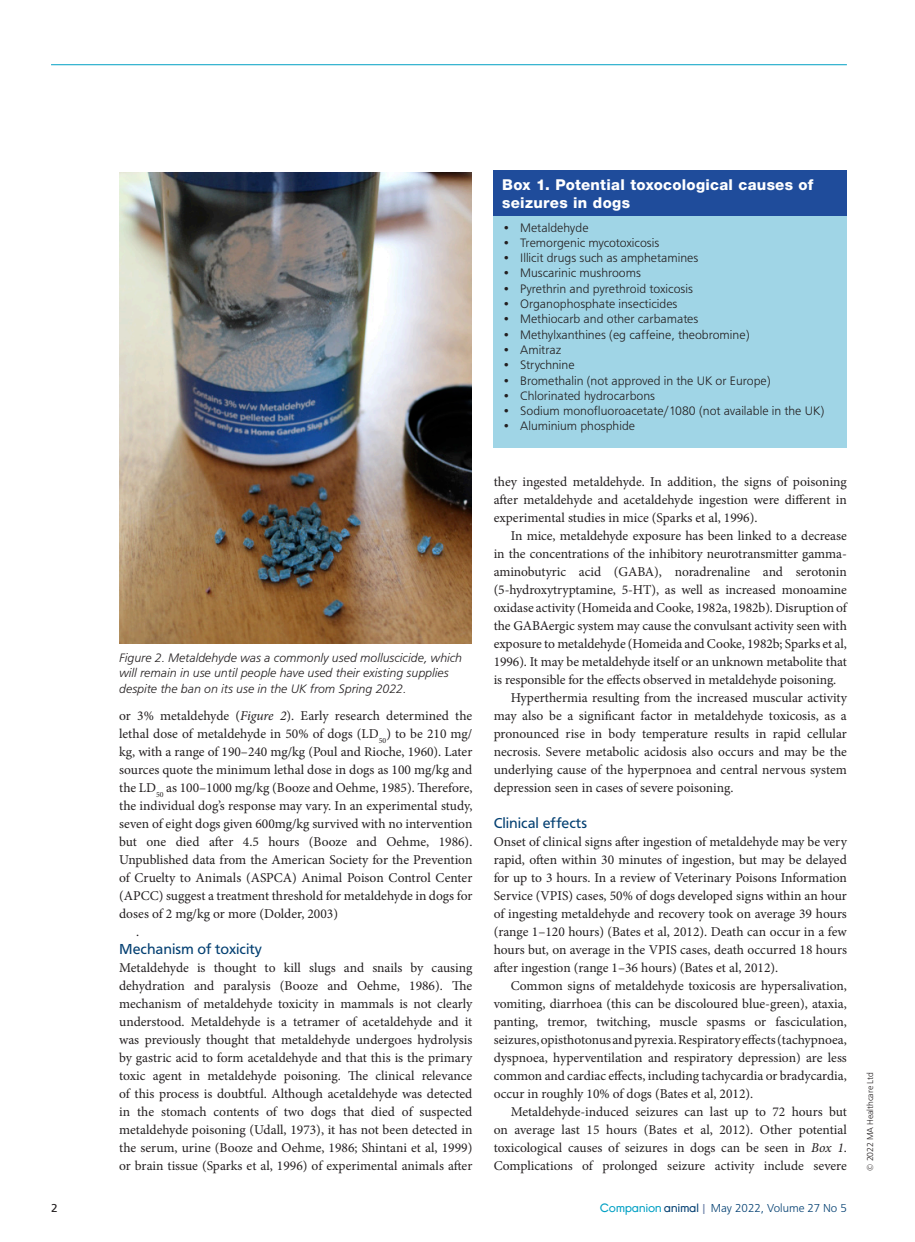
<style>
.page{position:relative;width:915px;height:1242px;background:#fff}
.page>*{position:absolute;margin:0;border:0;box-sizing:border-box;transform-origin:0 0}
.box_title{font:800 15px/18px "Helvetica Neue LT Std";letter-spacing:.02em;color:#fff}
.head_B{font:15px "Frutus T";color:#044072}
.body_text{font:13.5px/18px "Minion Pro";color:#231f20;text-align:justify}
.body_no_indent{font:13.5px/18px "Minion Pro";color:#231f20;text-align:justify}
.t1{font:300 12.75px "Frutus T";color:#231f20}
.t2{font:italic 300 12.75px/15.3px "Frutus T";color:#231f20}
.t3{font:300 12px "Frutus T";color:#044072}
.t4{font:12px "Frutus T";color:#231f20}
.t5{font:300 9px "Frutus T";letter-spacing:-.01em;color:#231f20}
.s1{font-style:italic}
.s2{font-family:"Young";font-weight:400;color:#00a0c4}
.s3{font-family:"Young";font-weight:400}
.s4{font-weight:400;color:#7185aa}
</style>
<div class="page">
<hr style="left:51px;top:64px;width:795px;height:1px;background:#00a0c4">
<img style="left:119px;top:172px;width:352px;height:472px">
<div style="left:493px;top:179px;width:353px;height:268px;background:#a0d5e6"></div>
<div style="left:493px;top:170px;width:353px;height:46px;background:#1f4c9b"></div>
<p class="t2" style="left:119px;top:650px;width:344px">Figure 2. Metaldehyde was a commonly used molluscicide, which will remain in use until people have used their existing supplies despite the ban on its use in the UK from Spring 2022.</p>
<p class="body_text" style="left:119px;top:707px;width:354px">or 3% metaldehyde (<span class="s1">Figure 2</span>). Early research determined the lethal dose of metaldehyde in 50% of dogs (LD<sub>50</sub>) to be 210 mg/ kg, with a range of 190–240 mg/kg (Poul and Rioche, 1960). Later sources quote the minimum lethal dose in dogs as 100 mg/kg and the LD<sub>50</sub> as 100–1000 mg/kg (Booze and Oehme, 1985). Therefore, the individual dog’s response may vary. In an experimental study, seven of eight dogs given 600mg/kg survived with no intervention but one died after 4.5 hours (Booze and Oehme, 1986).<br>Unpublished data from the American Society for the Prevention of Cruelty to Animals (ASPCA) Animal Poison Control Center (APCC) suggest a treatment threshold for metaldehyde in dogs for doses of 2 mg/kg or more (Dolder, 2003)</p>
<p class="body_text" style="left:136px;top:923px;width:5px">.</p>
<p class="head_B" style="left:119px;top:940px;width:144px">Mechanism of toxicity</p>
<p class="body_no_indent" style="left:119px;top:959px;width:354px">Metaldehyde is thought to kill slugs and snails by causing dehydration and paralysis (Booze and Oehme, 1986). The mechanism of metaldehyde toxicity in mammals is not clearly understood. Metaldehyde is a tetramer of acetaldehyde and it was previously thought that metaldehyde undergoes hydrolysis by gastric acid to form acetaldehyde and that this is the primary toxic agent in metaldehyde poisoning. The clinical relevance of this process is doubtful. Although acetaldehyde was detected in the stomach contents of two dogs that died of suspected metaldehyde poisoning (Udall, 1973), it has not been detected in the serum, urine (Booze and Oehme, 1986; Shintani et al, 1999) or brain tissue (Sparks et al, 1996) of experimental animals after</p>
<p class="box_title" style="left:502px;top:175px;width:313px">Box 1. Potential toxocological causes of seizures in dogs</p>
<p class="t1" style="left:502px;top:220px;width:88px">• Metaldehyde</p>
<p class="t1" style="left:502px;top:235px;width:159px">• Tremorgenic mycotoxicosis</p>
<p class="t1" style="left:502px;top:250px;width:198px">• Illicit drugs such as amphetamines</p>
<p class="t1" style="left:502px;top:266px;width:140px">• Muscarinic mushrooms</p>
<p class="t1" style="left:502px;top:281px;width:192px">• Pyrethrin and pyrethroid toxicosis</p>
<p class="t1" style="left:502px;top:296px;width:177px">• Organophosphate insecticides</p>
<p class="t1" style="left:502px;top:312px;width:198px">• Methiocarb and other carbamates</p>
<p class="t1" style="left:502px;top:327px;width:249px">• Methylxanthines (eg caffeine, theobromine)</p>
<p class="t1" style="left:502px;top:342px;width:61px">• Amitraz</p>
<p class="t1" style="left:502px;top:357px;width:74px">• Strychnine</p>
<p class="t1" style="left:502px;top:373px;width:270px">• Bromethalin (not approved in the UK or Europe)</p>
<p class="t1" style="left:502px;top:388px;width:154px">• Chlorinated hydrocarbons</p>
<p class="t1" style="left:502px;top:403px;width:323px">• Sodium monofluoroacetate/1080 (not available in the UK)</p>
<p class="t1" style="left:502px;top:419px;width:134px">• Aluminium phosphide</p>
<p class="body_no_indent" style="left:493px;top:473px;width:354px">they ingested metaldehyde. In addition, the signs of poisoning after metaldehyde and acetaldehyde ingestion were different in experimental studies in mice (Sparks et al, 1996).</p>
<p class="body_text" style="left:493px;top:527px;width:354px;text-indent:17px">In mice, metaldehyde exposure has been linked to a decrease in the concentrations of the inhibitory neurotransmitter gamma&shy;aminobutyric acid (GABA), noradrenaline and serotonin (5-hydroxytryptamine, 5-HT), as well as increased monoamine oxidase activity (Homeida and Cooke, 1982a, 1982b). Disruption of the GABAergic system may cause the convulsant activity seen with exposure to metaldehyde (Homeida and Cooke, 1982b; Sparks et al, 1996). It may be metaldehyde itself or an unknown metabolite that is responsible for the effects observed in metaldehyde poisoning.</p>
<p class="body_text" style="left:493px;top:689px;width:354px;text-indent:17px">Hyperthermia resulting from the increased muscular activity may also be a significant factor in metaldehyde toxicosis, as a pronounced rise in body temperature results in rapid cellular necrosis. Severe metabolic acidosis also occurs and may be the underlying cause of the hyperpnoea and central nervous system depression seen in cases of severe poisoning.</p>
<p class="head_B" style="left:493px;top:814px;width:95px">Clinical effects</p>
<p class="body_no_indent" style="left:493px;top:833px;width:354px">Onset of clinical signs after ingestion of metaldehyde may be very rapid, often within 30 minutes of ingestion, but may be delayed for up to 3 hours. In a review of Veterinary Poisons Information Service (VPIS) cases, 50% of dogs developed signs within an hour of ingesting metaldehyde and recovery took on average 39 hours (range 1–120 hours) (Bates et al, 2012). Death can occur in a few hours but, on average in the VPIS cases, death occurred 18 hours after ingestion (range 1–36 hours) (Bates et al, 2012).</p>
<p class="body_text" style="left:493px;top:977px;width:354px;text-indent:17px">Common signs of metaldehyde toxicosis are hypersalivation, vomiting, diarrhoea (this can be discoloured blue-green), ataxia, panting, tremor, twitching, muscle spasms or fasciculation, seizures, opisthotonus and pyrexia. Respiratory effects (tachypnoea, dyspnoea, hyperventilation and respiratory depression) are less common and cardiac effects, including tachycardia or bradycardia, occur in roughly 10% of dogs (Bates et al, 2012).</p>
<p class="body_text" style="left:493px;top:1103px;width:354px;text-indent:17px">Metaldehyde-induced seizures can last up to 72 hours but on average last 15 hours (Bates et al, 2012). Other potential toxicological causes of seizures in dogs can be seen in <span class="s1">Box 1</span>.<br>Complications of prolonged seizure activity include severe</p>
<p class="t4" style="left:51px;top:1200px;width:8px">2</p>
<p class="t3" style="left:599px;top:1200px;width:248px"><span class="s2">Companion</span> <span class="s3">animal</span> <span class="s4">|</span> May 2022, Volume 27 No 5</p>
<p class="t5" style="left:864px;top:1170px;width:100px;rotate:-90deg">© 2022 MA Healthcare Ltd</p>
</div>
